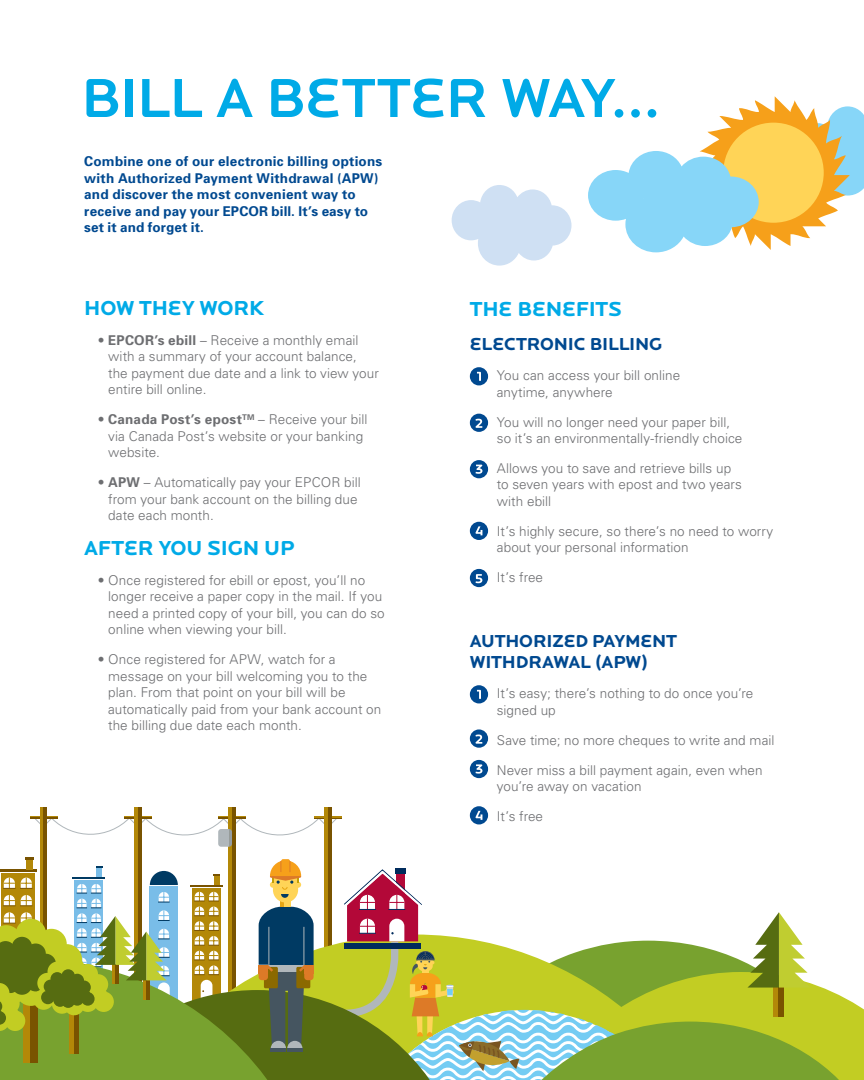
<style>
.page{position:relative;width:864px;height:1080px;background:#fff}
.page>*{position:absolute;margin:0;border:0;box-sizing:border-box;transform-origin:0 0}
.t1{font:57px "EPCOR Locator Display Medium";letter-spacing:-.02em;color:#00aae7}
.t2{font:21px "EPCOR Locator Display Bold";letter-spacing:-.01em;color:#00aae7}
.t3{font:18px/21px "EPCOR Locator Display Bold";letter-spacing:-.015em;color:#004990}
.t4{font:300 13.5px/16.5px "Univers";letter-spacing:.005em;color:#6d6e71}
.t5{font:700 13.5px/16.5px "Univers";letter-spacing:.015em;color:#004990}
.s1{font-weight:700}
</style>
<div class="page">
<div style="left:470px;top:685px;width:18px;height:18px;background:#004990;border-radius:50%"></div>
<svg style="left:477px;top:690px;width:4px;height:9px"></svg>
<svg style="left:470px;top:729px;width:18px;height:19px"></svg>
<svg style="left:476px;top:735px;width:6px;height:9px"></svg>
<div style="left:470px;top:760px;width:18px;height:18px;background:#004990;border-radius:50%"></div>
<svg style="left:475px;top:764px;width:7px;height:10px"></svg>
<div style="left:470px;top:806px;width:18px;height:18px;background:#004990;border-radius:50%"></div>
<svg style="left:475px;top:811px;width:7px;height:9px"></svg>
<div style="left:470px;top:367px;width:18px;height:18px;background:#004990;border-radius:50%"></div>
<svg style="left:477px;top:372px;width:4px;height:9px"></svg>
<div style="left:470px;top:414px;width:18px;height:18px;background:#004990;border-radius:50%"></div>
<svg style="left:476px;top:419px;width:6px;height:9px"></svg>
<div style="left:470px;top:460px;width:18px;height:18px;background:#004990;border-radius:50%"></div>
<svg style="left:475px;top:465px;width:7px;height:9px"></svg>
<div style="left:470px;top:522px;width:18px;height:18px;background:#004990;border-radius:50%"></div>
<svg style="left:475px;top:526px;width:7px;height:9px"></svg>
<div style="left:470px;top:569px;width:18px;height:18px;background:#004990;border-radius:50%"></div>
<svg style="left:476px;top:574px;width:6px;height:9px"></svg>
<hr style="left:218px;top:816px;width:28px;height:2px;background:#b38808">
<hr style="left:124px;top:816px;width:28px;height:2px;background:#b38808">
<hr style="left:30px;top:816px;width:27px;height:2px;background:#b38808">
<hr style="left:314px;top:816px;width:28px;height:2px;background:#b38808">
<hr style="left:229px;top:807px;width:3px;height:190px;background:#b38808">
<hr style="left:232px;top:807px;width:3px;height:190px;background:#795300">
<hr style="left:135px;top:807px;width:3px;height:190px;background:#b38808">
<hr style="left:138px;top:807px;width:4px;height:190px;background:#795300">
<svg style="left:40px;top:807px;width:4px;height:50px"></svg>
<hr style="left:44px;top:807px;width:3px;height:190px;background:#795300">
<hr style="left:324px;top:807px;width:4px;height:191px;background:#b38808">
<hr style="left:328px;top:807px;width:3px;height:191px;background:#795300">
<svg style="left:30px;top:817px;width:312px;height:30px"></svg>
<svg style="left:0;top:857px;width:864px;height:223px"></svg>
<svg style="left:588px;top:96px;width:276px;height:156px"></svg>
<svg style="left:452px;top:185px;width:120px;height:81px"></svg>
<h1 class="t1" style="left:81px;top:66px;width:581px">BILL A BETTER WAY...</h1>
<p class="t5" style="left:84px;top:153px;width:300px">Combine one of our electronic billing options with Authorized Payment Withdrawal (APW) and discover the most convenient way to receive and pay your EPCOR bill. It’s easy to set it and forget it.</p>
<h2 class="t2" style="left:84px;top:295px;width:182px">HOW THEY WORK</h2>
<p class="t4" style="left:108px;top:331px;width:272px;text-indent:-11px">• <span class="s1">EPCOR’s ebill</span> – Receive a monthly email with a summary of your account balance, the payment due date and a link to view your entire bill online.</p>
<p class="t4" style="left:108px;top:411px;width:261px;text-indent:-11px">• <span class="s1">Canada Post’s epost</span><sup>TM</sup> – Receive your bill via Canada Post’s website or your banking website.</p>
<p class="t4" style="left:108px;top:474px;width:254px;text-indent:-11px">• <span class="s1">APW</span> – Automatically pay your EPCOR bill from your bank account on the billing due date each month.</p>
<h2 class="t2" style="left:84px;top:535px;width:212px">AFTER YOU SIGN UP</h2>
<p class="t4" style="left:108px;top:571px;width:278px;text-indent:-11px">• Once registered for ebill or epost, you’ll no longer receive a paper copy in the mail. If you need a printed copy of your bill, you can do so online when viewing your bill.</p>
<p class="t4" style="left:108px;top:651px;width:275px;text-indent:-11px">• Once registered for APW, watch for a message on your bill welcoming you to the plan. From that point on your bill will be automatically paid from your bank account on the billing due date each month.</p>
<h2 class="t2" style="left:470px;top:296px;width:154px">THE BENEFITS</h2>
<h3 class="t3" style="left:470px;top:334px;width:194px">ELECTRONIC BILLING</h3>
<p class="t4" style="left:497px;top:367px;width:185px">You can access your bill online anytime, anywhere</p>
<p class="t4" style="left:497px;top:413px;width:247px">You will no longer need your paper bill, so it’s an environmentally-friendly choice</p>
<p class="t4" style="left:497px;top:460px;width:246px">Allows you to save and retrieve bills up to seven years with epost and two years with ebill</p>
<p class="t4" style="left:497px;top:523px;width:278px">It’s highly secure, so there’s no need to worry about your personal information</p>
<p class="t4" style="left:497px;top:569px;width:48px">It’s free</p>
<h3 class="t3" style="left:470px;top:631px;width:209px">AUTHORIZED PAYMENT<br>WITHDRAWAL (APW)</h3>
<p class="t4" style="left:497px;top:685px;width:258px">It’s easy; there’s nothing to do once you’re signed up</p>
<p class="t4" style="left:497px;top:731px;width:279px">Save time; no more cheques to write and mail</p>
<p class="t4" style="left:497px;top:761px;width:267px">Never miss a bill payment again, even when you’re away on vacation</p>
<p class="t4" style="left:497px;top:808px;width:48px">It’s free</p>
</div>
